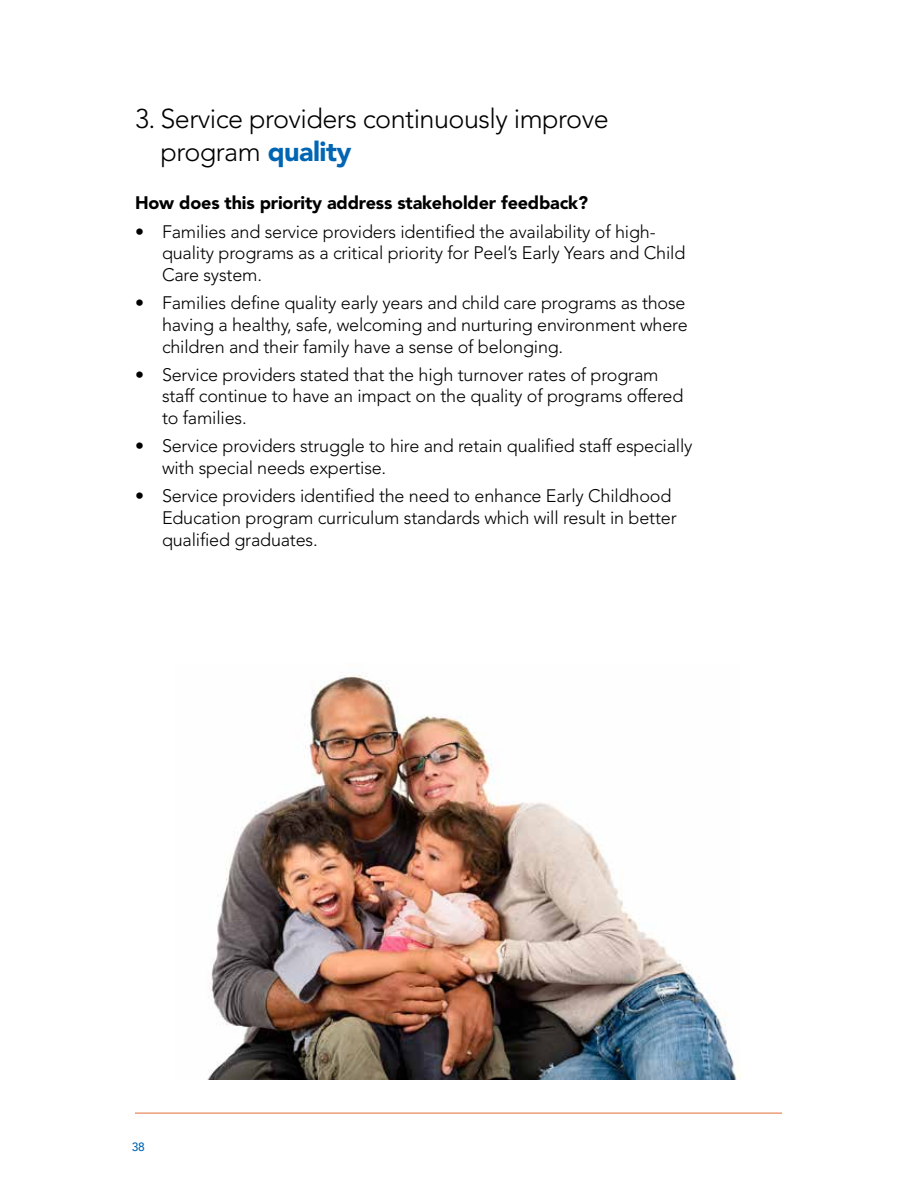
<style>
.page{position:relative;width:918px;height:1188px;background:#fff}
.page>*{position:absolute;margin:0;border:0;box-sizing:border-box;transform-origin:0 0}
.t1{font:300 27px/32.4px "Avenir LT Std";letter-spacing:-.02em;color:#000}
.t2{font:300 18px/21.6px "Avenir LT Std";letter-spacing:-.01em;color:#000}
.t3{font:900 18px "Avenir LT Std";letter-spacing:-.01em;color:#000}
.t4{font:500 12px "Avenir";color:#0066b3}
.s1{font-weight:900;color:#0066b3}
</style>
<div class="page">
<hr style="left:135px;top:1112px;width:647px;height:2px;background:#eb9c78">
<img style="left:207px;top:674px;width:534px;height:406px">
<h1 class="t1" style="left:160px;top:103px;width:450px;text-indent:-25px">3. Service providers continuously improve program <span class="s1">quality</span></h1>
<p class="t3" style="left:135px;top:192px;width:455px">How does this priority address stakeholder feedback?</p>
<p class="t2" style="left:162px;top:221px;width:525px;text-indent:-27px">• Families and service providers identified the availability of high&shy;quality programs as a critical priority for Peel’s Early Years and Child<br>Care system.</p>
<p class="t2" style="left:162px;top:292px;width:527px;text-align:justify;text-indent:-27px">• Families define quality early years and child care programs as those having a healthy, safe, welcoming and nurturing environment where children and their family have a sense of belonging.</p>
<p class="t2" style="left:162px;top:364px;width:523px;text-indent:-27px">• Service providers stated that the high turnover rates of program staff continue to have an impact on the quality of programs offered to families.</p>
<p class="t2" style="left:162px;top:435px;width:532px;text-indent:-27px">• Service providers struggle to hire and retain qualified staff especially with special needs expertise.</p>
<p class="t2" style="left:162px;top:485px;width:516px;text-indent:-27px">• Service providers identified the need to enhance Early Childhood<br>Education program curriculum standards which will result in better qualified graduates.</p>
<p class="t4" style="left:132px;top:1137px;width:15px">38</p>
</div>
